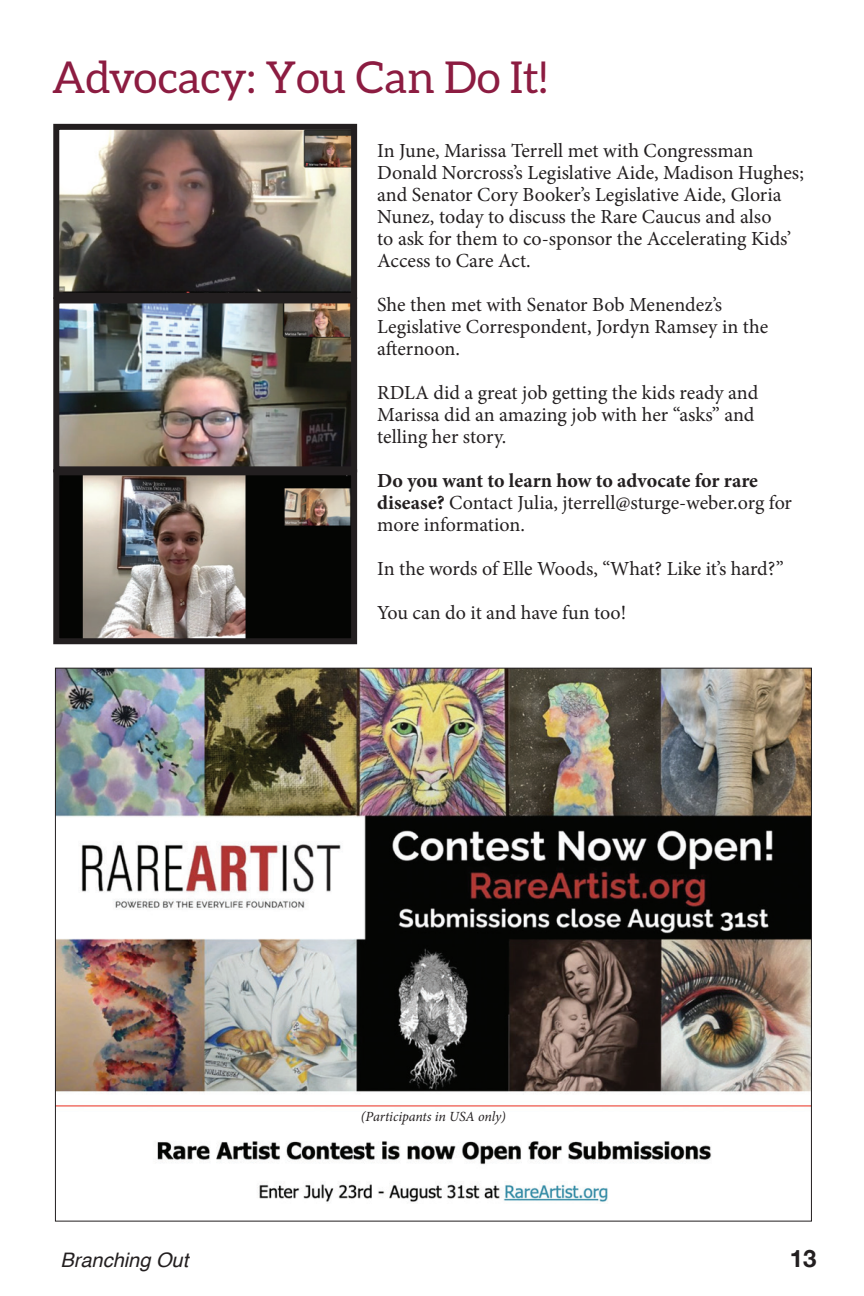
<style>
.page{position:relative;width:864px;height:1296px;background:#fff}
.page>*{position:absolute;margin:0;border:0;box-sizing:border-box;transform-origin:0 0}
.t1{font:44px "Aleo";color:#8c1c41}
.t2{font:700 24px "Helvetica Neue";color:#231f20}
.t3{font:20px/22px "Minion Pro";letter-spacing:-.005em;color:#231f20}
.t4{font:italic 20px "Helvetica";color:#231f20}
.t5{font:italic 14px "Minion Pro";letter-spacing:-.01em;color:#231f20}
.s1{font-weight:700}
</style>
<div class="page">
<img style="left:57px;top:670px;width:753px;height:533px">
<img style="left:60px;top:131px;width:290px;height:161px">
<div style="left:53px;top:124px;width:304px;height:175px;border:6px solid #231f20"></div>
<img style="left:60px;top:304px;width:290px;height:161px">
<div style="left:53px;top:297px;width:304px;height:175px;border:6px solid #231f20"></div>
<img style="left:60px;top:476px;width:290px;height:161px">
<div style="left:53px;top:469px;width:304px;height:175px;border:6px solid #231f20"></div>
<h1 class="t1" style="left:52px;top:53px;width:497px">Advocacy: You Can Do It!</h1>
<p class="t3" style="left:377px;top:140px;width:428px">In June, Marissa Terrell met with Congressman Donald Norcross’s Legislative Aide, Madison Hughes; and Senator Cory Booker’s Legislative Aide, Gloria Nunez, today to discuss the Rare Caucus and also<br>to ask for them to co-sponsor the Accelerating Kids’ Access to Care Act.</p>
<p class="t3" style="left:377px;top:294px;width:392px">She then met with Senator Bob Menendez’s<br>Legislative Correspondent, Jordyn Ramsey in the afternoon.</p>
<p class="t3" style="left:377px;top:382px;width:383px">RDLA did a great job getting the kids ready and<br>Marissa did an amazing job with her “asks” and telling her story.</p>
<p class="t3" style="left:377px;top:470px;width:416px"><span class="s1">Do you want to learn how to advocate for rare disease?</span> Contact Julia, jterrell@sturge-weber.org for more information.</p>
<p class="t3" style="left:377px;top:558px;width:408px">In the words of Elle Woods, “What? Like it’s hard?”</p>
<p class="t3" style="left:377px;top:602px;width:250px">You can do it and have fun too!</p>
<p class="t5" style="left:361px;top:1107px;width:147px">(Participants in USA only)</p>
<p class="t4" style="left:60px;top:1244px;width:129px">Branching Out</p>
<p class="t2" style="left:790px;top:1239px;width:28px">13</p>
</div>
